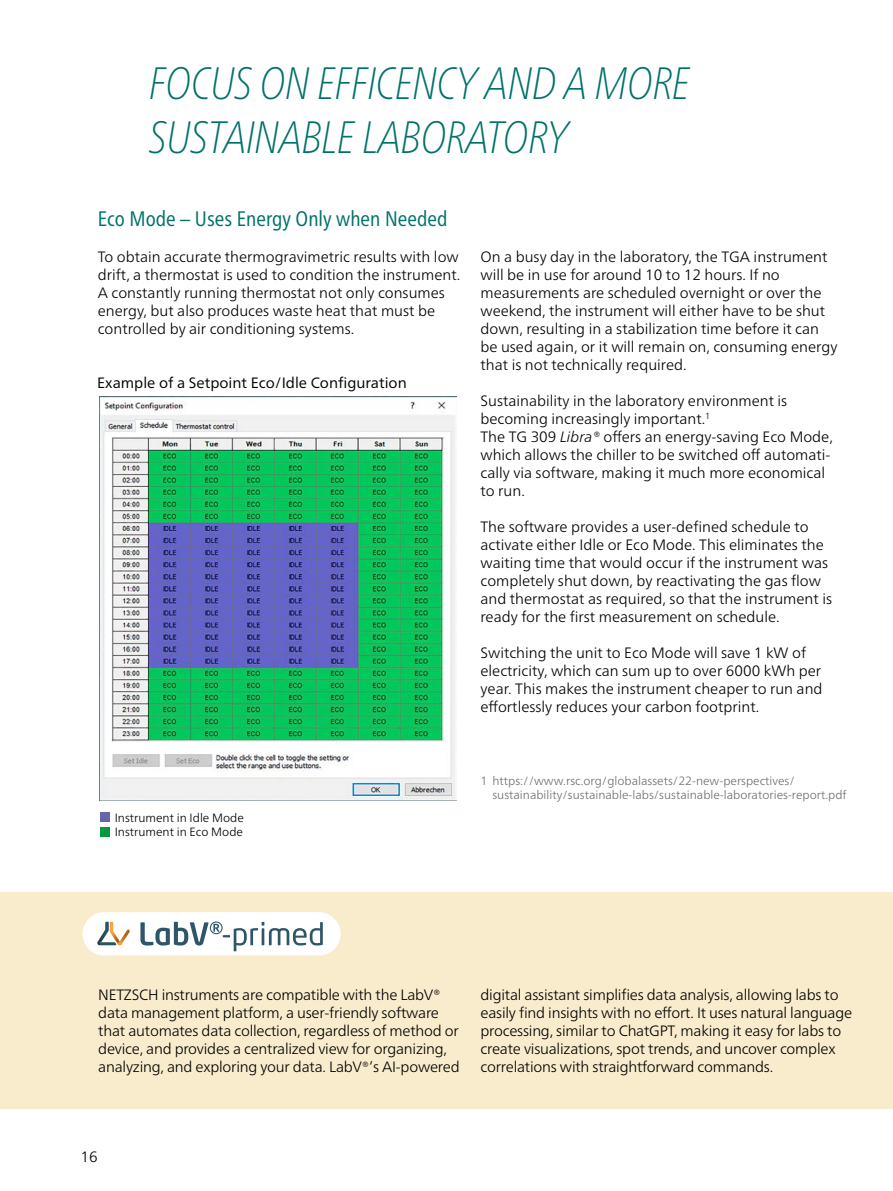
<style>
.page{position:relative;width:893px;height:1191px;background:#fff}
.page>*{position:absolute;margin:0;border:0;box-sizing:border-box;transform-origin:0 0}
.Headline_n{font:italic 100 condensed 45.3px/54.4px "Frutiger Neue LTW1 G";color:#007268}
.Subhead_2_grün_n{font:condensed 21px "Frutiger Neue LTW1 G";color:#007268}
.Subhead_2_grün_n-2{font:300 15px/18px "Frutiger Neue LTW1 G";color:#000}
.Subhead_2_grün_n-3{font:300 15px/18px "Frutiger Neue LTW1 G";color:#020202}
.Subhead_2_grün_n-4{font:15px "Frutiger Neue LTW1 G";color:#020202}
.Fließtext_de_n{font:300 12px/14.4px "Frutiger Neue LTW1 G";color:#6e6e6e}
.Fließtext_en_n{font:300 12px "Frutiger Neue LTW1 G";color:#000}
.s1{font-style:italic}
</style>
<div class="page">
<div style="left:0;top:892px;width:893px;height:216px;background:#f9eccd"></div>
<img style="left:99px;top:396px;width:357px;height:404px">
<div style="left:82px;top:912px;width:259px;height:43px;background:#fff;border-radius:22px"></div>
<svg style="left:97px;top:921px;width:33px;height:24px"></svg>
<svg style="left:140px;top:921px;width:183px;height:30px"></svg>
<div style="left:100px;top:813px;width:9px;height:9px;background:#6565a9"></div>
<div style="left:100px;top:827px;width:9px;height:9px;background:#009c3c"></div>
<p class="Headline_n" style="left:150px;top:53px;width:542px">FOCUS ON EFFICENCY AND A MORE<br>SUSTAINABLE LABORATORY</p>
<p class="Subhead_2_grün_n" style="left:98px;top:203px;width:351px">Eco Mode – Uses Energy Only when Needed</p>
<p class="Subhead_2_grün_n-3" style="left:98px;top:247px;width:364px">To obtain accurate thermogravimetric results with low drift, a thermostat is used to condition the instrument.<br>A constantly running thermostat not only consumes energy, but also produces waste heat that must be controlled by air conditioning systems.</p>
<p class="Subhead_2_grün_n-4" style="left:97px;top:371px;width:311px">Example of a Setpoint Eco/Idle Configuration</p>
<p class="Subhead_2_grün_n-2" style="left:480px;top:247px;width:359px">On a busy day in the laboratory, the TGA instrument will be in use for around 10 to 12 hours. If no measurements are scheduled overnight or over the weekend, the instrument will either have to be shut down, resulting in a stabilization time before it can be used again, or it will remain on, consuming energy that is not technically required.</p>
<p class="Subhead_2_grün_n-2" style="left:480px;top:391px;width:308px">Sustainability in the laboratory environment is becoming increasingly important.<sup>1</sup></p>
<p class="Subhead_2_grün_n-2" style="left:480px;top:427px;width:354px">The TG 309 <span class="s1">Libra®</span> offers an energy-saving Eco Mode, which allows the chiller to be switched off automati&shy;cally via software, making it much more economical to run.</p>
<p class="Subhead_2_grün_n-2" style="left:480px;top:517px;width:353px">The software provides a user-defined schedule to activate either Idle or Eco Mode. This eliminates the waiting time that would occur if the instrument was completely shut down, by reactivating the gas flow and thermostat as required, so that the instrument is ready for the first measurement on schedule.</p>
<p class="Subhead_2_grün_n-2" style="left:480px;top:643px;width:343px">Switching the unit to Eco Mode will save 1 kW of electricity, which can sum up to over 6000 kWh per year. This makes the instrument cheaper to run and effortlessly reduces your carbon footprint.</p>
<p class="Fließtext_en_n" style="left:115px;top:810px;width:131px">Instrument in Idle Mode</p>
<p class="Fließtext_en_n" style="left:115px;top:825px;width:130px">Instrument in Eco Mode</p>
<p class="Fließtext_de_n" style="left:492px;top:773px;width:356px;text-indent:-12px">1 https://www.rsc.org/globalassets/22-new-perspectives/ sustainability/sustainable-labs/sustainable-laboratories-report.pdf</p>
<p class="Subhead_2_grün_n-2" style="left:98px;top:985px;width:363px">NETZSCH instruments are compatible with the LabV® data management platform, a user-friendly software that automates data collection, regardless of method or device, and provides a centralized view for organizing, analyzing, and exploring your data. LabV®‘s AI-powered</p>
<p class="Subhead_2_grün_n-2" style="left:480px;top:985px;width:373px">digital assistant simplifies data analysis, allowing labs to easily find insights with no effort. It uses natural language processing, similar to ChatGPT, making it easy for labs to create visualizations, spot trends, and uncover complex correlations with straightforward commands.</p>
<p class="Subhead_2_grün_n-2" style="left:81px;top:1147px;width:19px">16</p>
</div>
